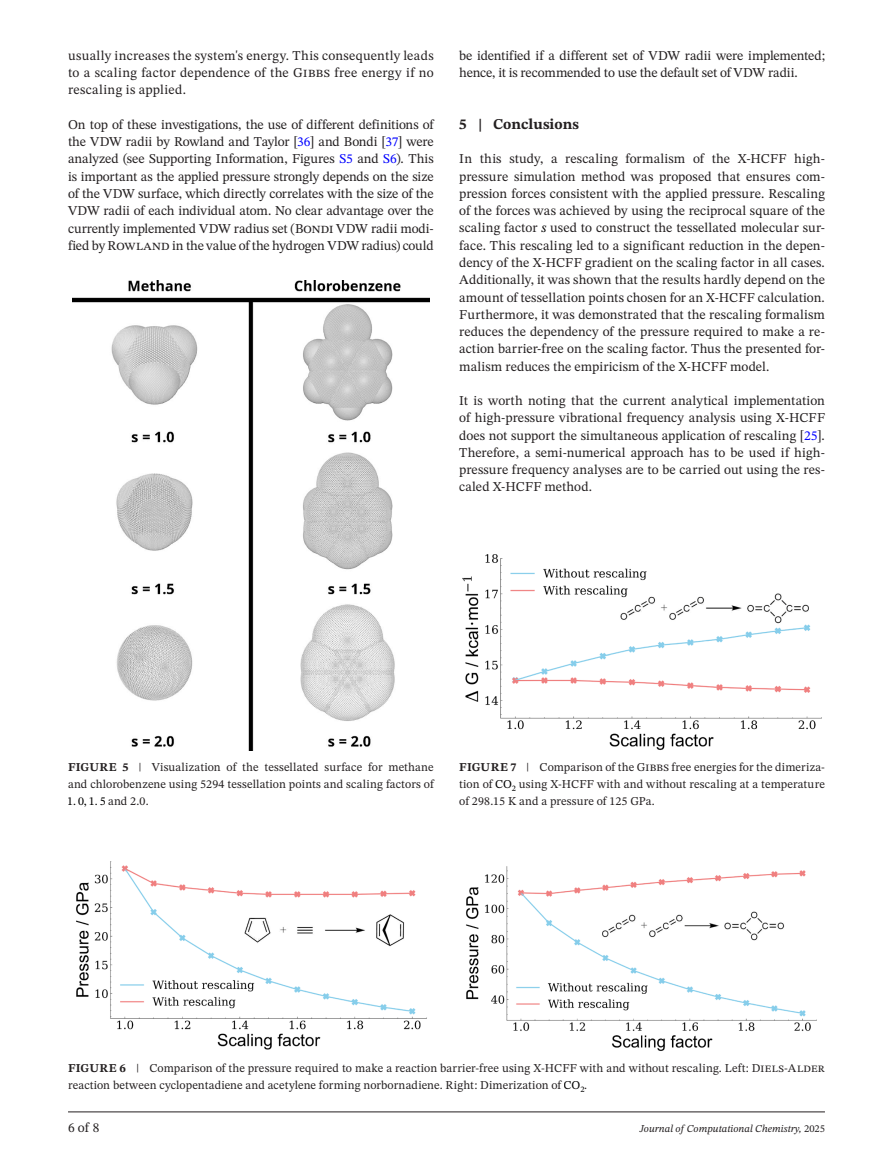
<style>
.page{position:relative;width:893px;height:1174px;background:#fff}
.page>*{position:absolute;margin:0;border:0;box-sizing:border-box;transform-origin:0 0}
.t1{font:700 15px "STIX Two Text";color:#231f20}
.t2{font:13.5px/17.2px "STIX Two Text";letter-spacing:.005em;color:#231f20;text-align:justify}
.t3{font:12px/17.2px "STIX Two Text";letter-spacing:.015em;color:#231f20}
.t4{font:12px "STIX Two Text";color:#000}
.t5{font:italic 10.5px "STIX Two Text";color:#231f20}
.s1{color:#00f}
.s2{font-style:italic;color:#000}
.s3{font-weight:700}
.s4{color:#231f20}
.s5{color:#000}
.s6{font-style:normal}
</style>
<div class="page">
<hr style="left:68px;top:1111px;width:757px;height:1px;background:#231f20">
<img style="left:72px;top:281px;width:357px;height:470px">
<img style="left:76px;top:861px;width:741px;height:190px">
<img style="left:462px;top:554px;width:360px;height:196px">
<p class="t2" style="left:68px;top:47px;width:367px">usually increases the system's energy. This consequently leads to a scaling factor dependence of the Gibbs free energy if no rescaling is applied.</p>
<p class="t2" style="left:68px;top:116px;width:367px">On top of these investigations, the use of different definitions of the VDW radii by Rowland and Taylor [<span class="s1">36</span>] and Bondi [<span class="s1">37</span>] were analyzed (see Supporting Information, Figures <span class="s1">S5</span> and <span class="s1">S6</span>). This is important as the applied pressure strongly depends on the size of the VDW surface, which directly correlates with the size of the VDW radii of each individual atom. No clear advantage over the currently implemented VDW radius set (Bondi VDW radii modi&shy;fied by Rowland in the value of the hydrogen VDW radius) could</p>
<p class="t2" style="left:459px;top:47px;width:367px">be identified if a different set of VDW radii were implemented; hence, it is recommended to use the default set of VDW radii.</p>
<p class="t1" style="left:459px;top:113px;width:121px">5 | Conclusions</p>
<p class="t2" style="left:459px;top:150px;width:367px">In this study, a rescaling formalism of the X-HCFF high&shy;pressure simulation method was proposed that ensures com&shy;pression forces consistent with the applied pressure. Rescaling of the forces was achieved by using the reciprocal square of the scaling factor <span class="s2">s</span> used to construct the tessellated molecular sur&shy;face. This rescaling led to a significant reduction in the depen&shy;dency of the X-HCFF gradient on the scaling factor in all cases.<br>Additionally, it was shown that the results hardly depend on the amount of tessellation points chosen for an X-HCFF calculation.<br>Furthermore, it was demonstrated that the rescaling formalism reduces the dependency of the pressure required to make a re&shy;action barrier-free on the scaling factor. Thus the presented for&shy;malism reduces the empiricism of the X-HCFF model.</p>
<p class="t2" style="left:459px;top:392px;width:367px">It is worth noting that the current analytical implementation of high-pressure vibrational frequency analysis using X-HCFF does not support the simultaneous application of rescaling [<span class="s1">25</span>].<br>Therefore, a semi-numerical approach has to be used if high&shy;pressure frequency analyses are to be carried out using the res&shy;caled X-HCFF method.</p>
<p class="t3" style="left:68px;top:758px;width:367px"><span class="s3">FIGURE 5</span> | Visualization of the tessellated surface for methane and chlorobenzene using 5294 tessellation points and scaling factors of</p>
<p class="t4" style="left:67px;top:796px;width:83px">1. 0, 1. 5 <span class="s4">and 2.0.</span></p>
<p class="t3" style="left:459px;top:758px;width:367px;text-align:justify"><span class="s3">FIGURE 7</span> | Comparison of the Gibbs free energies for the dimeriza&shy;tion of <span class="s5">CO</span><sub>2</sub> using X-HCFF with and without rescaling at a temperature of 298.15 K and a pressure of 125 GPa.</p>
<p class="t3" style="left:68px;top:1059px;width:758px"><span class="s3">FIGURE 6</span> | Comparison of the pressure required to make a reaction barrier-free using X-HCFF with and without rescaling. Left: Diels-Alder reaction between cyclopentadiene and acetylene forming norbornadiene. Right: Dimerization of <span class="s5">CO</span><sub>2</sub>.</p>
<p class="t2" style="left:68px;top:1119px;width:33px">6 of 8</p>
<p class="t5" style="left:640px;top:1121px;width:187px">Journal of Computational Chemistry, <span class="s6">2025</span></p>
</div>
